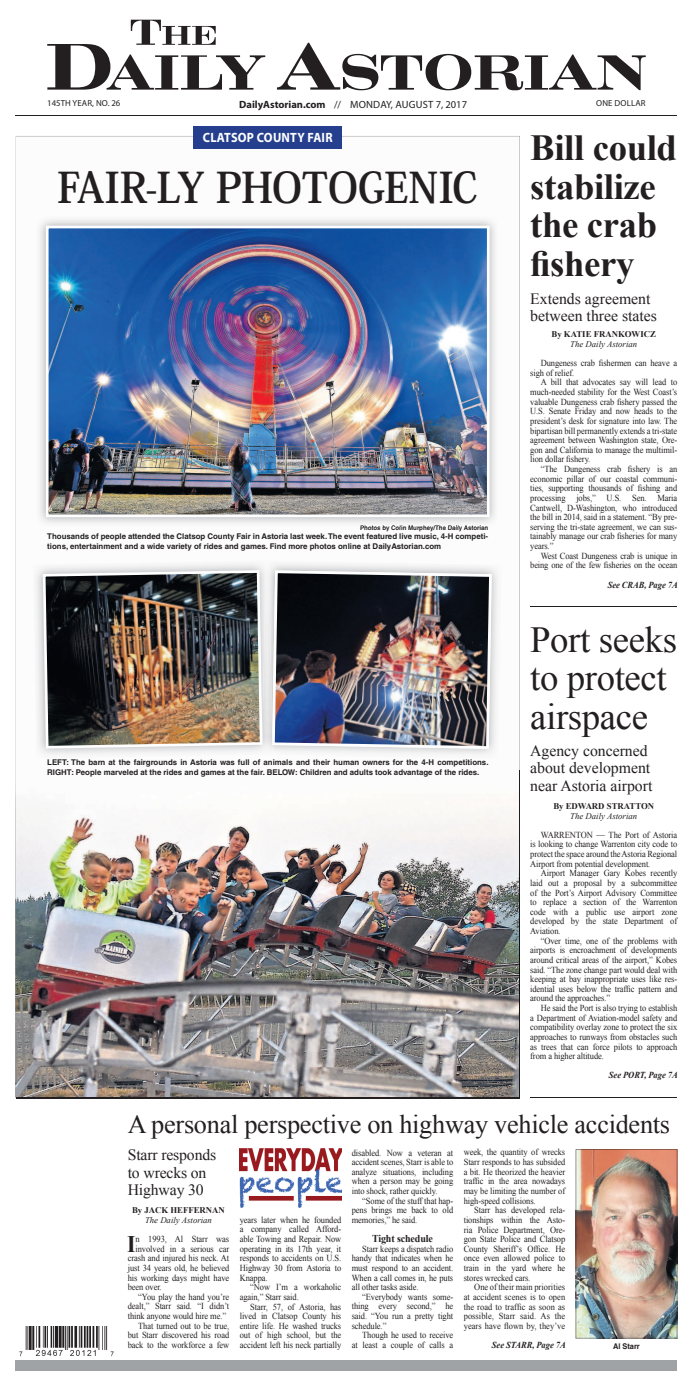
<style>
.page{position:relative;width:693px;height:1386px;background:#fff}
.page>*{position:absolute;margin:0;border:0;box-sizing:border-box;transform-origin:0 0}
.t1{font:700 42px "Koz Min Pro";letter-spacing:-.01em;color:#231f20}
.t2{font:700 36.75px/38.5px "Times New Roman";letter-spacing:-.01em;color:#231f20}
.t3{font:36.75px/38.5px "Times New Roman";letter-spacing:-.01em;color:#231f20}
.t4{font:26.25px "Times New Roman";letter-spacing:-.01em;color:#231f20}
.t5{font:700 23.71px "Times New Roman";color:#231f20;scale:.92 1}
.t6{font:15.75px/17.5px "Times New Roman";color:#231f20}
.t7{font:700 13.47px "Myriad Pro";letter-spacing:.02em;color:#fff;scale:.91 1}
.t8{font:10.5px "Myriad Pro";letter-spacing:.02em;color:#231f20}
.t9{font:700 10.5px "Times New Roman";letter-spacing:-.01em;color:#231f20;scale:.95 1}
.t10{font:9.19px/9.6px "Times New Roman";letter-spacing:-.01em;color:#231f20;text-align:justify;scale:.92 1}
.t11{font:italic 700 9.19px "Times New Roman";letter-spacing:-.005em;color:#231f20;scale:.92 1}
.t12{font:700 8.75px "Times New Roman";color:#231f20}
.t13{font:italic 8.75px "Times New Roman";color:#231f20}
.t14{font:8.75px "Myriad Pro";letter-spacing:.02em;color:#231f20}
.t15{font:700 7.88px/9.6px "Helvetica LT Std";color:#231f20}
.t16{font:700 7.88px "Helvetica LT Std";color:#231f20;scale:.95 1}
.t17{font:700 6.12px "Helvetica LT Std";color:#231f20}
.s1{font-weight:700}
</style>
<div class="page">
<svg style="left:47px;top:20px;width:218px;height:70px"></svg>
<svg style="left:277px;top:43px;width:369px;height:47px"></svg>
<hr style="left:16px;top:116px;width:661px;height:1px;background:#231f20">
<div style="left:16px;top:1360px;width:661px;height:10px;background:#9fa3a5"></div>
<img style="left:19px;top:1326px;width:95px;height:31px">
<img style="left:240px;top:1148px;width:101px;height:60px">
<img style="left:576px;top:1149px;width:101px;height:189px">
<hr style="left:530px;top:1097px;width:147px;height:1px;background:#231f20">
<img style="left:426px;top:525px;width:62px;height:2px">
<img style="left:361px;top:525px;width:65px;height:2px">
<img style="left:48px;top:226px;width:442px;height:291px">
<img style="left:45px;top:800px;width:475px;height:297px">
<img style="left:16px;top:809px;width:29px;height:288px">
<img style="left:272px;top:570px;width:220px;height:179px">
<hr style="left:16px;top:1097px;width:504px;height:2px;background:#231f20">
<div style="left:193px;top:126px;width:149px;height:22px;background:#253f8e"></div>
<img style="left:262px;top:561px;width:10px;height:194px">
<img style="left:43px;top:570px;width:219px;height:179px">
<hr style="left:530px;top:607px;width:147px;height:1px;background:#231f20">
<p class="t14" style="left:47px;top:100px;width:75px">145TH YEAR, NO. 26</p>
<p class="t8" style="left:239px;top:100px;width:229px"><span class="s1">DailyAstorian.com</span> // MONDAY, AUGUST 7, 2017</p>
<p class="t14" style="left:596px;top:100px;width:51px">ONE DOLLAR</p>
<h3 class="t7" style="left:203px;top:132px;width:144px">CLATSOP COUNTY FAIR</h3>
<h1 class="t1" style="left:57px;top:166px;width:423px">FAIR-LY PHOTOGENIC</h1>
<p class="t17" style="left:360px;top:525px;width:130px">Photos by Colin Murphey/The Daily Astorian</p>
<p class="t15" style="left:47px;top:533px;width:443px">Thousands of people attended the Clatsop County Fair in Astoria last week. The event featured live music, 4-H competi&shy;tions, entertainment and a wide variety of rides and games. Find more photos online at DailyAstorian.com</p>
<p class="t15" style="left:47px;top:758px;width:443px">LEFT: The barn at the fairgrounds in Astoria was full of animals and their human owners for the 4-H competitions .<br>RIGHT: People marveled at the rides and games at the fair. BELOW: Children and adults took advantage of the rides .</p>
<h2 class="t2" style="left:530px;top:132px;width:148px">Bill could stabilize the crab fishery</h2>
<h3 class="t6" style="left:530px;top:291px;width:128px">Extends agreement between three states</h3>
<p class="t12" style="left:552px;top:331px;width:106px">By KATIE FRANKOWICZ</p>
<p class="t13" style="left:570px;top:341px;width:68px">The Daily Astorian</p>
<p class="t10" style="left:530px;top:358px;width:161px;text-indent:10px">Dungeness crab fishermen can heave a sigh of relief.</p>
<p class="t10" style="left:530px;top:378px;width:161px;text-indent:10px">A bill that advocates say will lead to much-needed stability for the West Coast’s valuable Dungeness crab fishery passed the U.S. Senate Friday and now heads to the president’s desk for signature into law. The bi partisan bill permanently extends a tri-state agreement between Washington state, Ore&shy;gon and California to manage the multi mil&shy;lion dollar fishery.</p>
<p class="t10" style="left:530px;top:464px;width:161px;text-indent:10px">“The Dungeness crab fishery is an economic pillar of our coastal communi&shy;ties, supporting thousands of fishing and processing jobs,” U.S. Sen. Maria Cantwell, D-Washington , who introduced the bill in 2014, said in a statement. “By pre&shy;serving the t ri-s tate a greement, we can sus&shy;tainably manage our crab fisheries for many years.”</p>
<p class="t10" style="left:530px;top:552px;width:161px;text-align:right">West Coast Dungeness crab is unique in being one of the few fisheries on the ocean</p>
<p class="t11" style="left:608px;top:581px;width:78px">See CRAB, Page 7A</p>
<h2 class="t3" style="left:530px;top:623px;width:148px">Port seeks to protect airspace</h2>
<h3 class="t6" style="left:530px;top:743px;width:124px">Agency concerned about development near Astoria airport</h3>
<p class="t12" style="left:553px;top:803px;width:102px">By EDWARD STRATTON</p>
<p class="t13" style="left:570px;top:812px;width:68px">The Daily Astorian</p>
<p class="t10" style="left:530px;top:831px;width:161px;text-indent:10px">WARRENTON — The Port of Astoria is looking to change Warrenton city code to protect the space around the Astoria Regional Airport from potential development.</p>
<p class="t10" style="left:530px;top:869px;width:161px;text-indent:10px">Airport Manager Gary Kobes recently laid out a proposal by a subcommittee of the Port’s Airport Advisory Committee to replace a section of the Warrenton code with a public use airport zone developed by the state Department of Aviation.</p>
<p class="t10" style="left:530px;top:937px;width:161px;text-indent:10px">“Over time, one of the problems with airports is encroachment of developments around critical areas of the airport,” Kobes said. “The zone change part would deal with keeping at bay inappropriate uses like res&shy;idential uses below the traffic pattern and around the approaches.”</p>
<p class="t10" style="left:530px;top:1004px;width:161px;text-indent:10px">He said the Port is also trying to establish a D epartment of A viation-model safety and compatibility overlay zone to protect the six approaches to runways from obstacles such as trees that can force pilots to approach from a higher altitude.</p>
<p class="t11" style="left:609px;top:1072px;width:76px">See PORT, Page 7A</p>
<h3 class="t4" style="left:128px;top:1114px;width:544px">A personal perspective on highway vehicle accidents</h3>
<h3 class="t6" style="left:128px;top:1148px;width:90px">Starr responds to wrecks on<br>Highway 30</h3>
<p class="t12" style="left:132px;top:1207px;width:94px">By JACK HEFFERNAN</p>
<p class="t13" style="left:145px;top:1217px;width:68px">The Daily Astorian</p>
<h3 class="t5" style="left:127px;top:1236px;width:11px">I</h3>
<p class="t10" style="left:136px;top:1235px;width:103px">n 1993, Al Starr was</p>
<p class="t10" style="left:136px;top:1245px;width:103px">involved in a serious car</p>
<p class="t10" style="left:128px;top:1254px;width:112px">crash and injured his neck. At</p>
<p class="t10" style="left:128px;top:1264px;width:112px">just 34 years old, he believed</p>
<p class="t10" style="left:128px;top:1274px;width:112px">his working days might have</p>
<p class="t10" style="left:128px;top:1283px;width:38px">been over.</p>
<p class="t10" style="left:138px;top:1293px;width:100px">“You play the hand you’re</p>
<p class="t10" style="left:128px;top:1302px;width:112px">dealt,” Starr said. “I didn’t</p>
<p class="t10" style="left:128px;top:1312px;width:108px">think anyone would hire me.”</p>
<p class="t10" style="left:138px;top:1322px;width:100px">That turned out to be true,</p>
<p class="t10" style="left:128px;top:1331px;width:112px">but Starr discovered his road</p>
<p class="t10" style="left:128px;top:1341px;width:112px">back to the workforce a few</p>
<p class="t10" style="left:240px;top:1216px;width:112px">years later when he founded a company called Afford&shy;able Towing and Repair. Now operating in its 17th year, it responds to accidents on U.S.<br>Highway 30 from Astoria to Knappa.</p>
<p class="t10" style="left:240px;top:1283px;width:112px;text-indent:10px">“Now I’m a workaholic again,” Starr said.</p>
<p class="t10" style="left:240px;top:1302px;width:112px;text-indent:10px">Starr, 57, of Astoria, has lived in Clatsop County his entire life. He washed trucks out of high school, but the accident left his neck partially</p>
<p class="t10" style="left:352px;top:1149px;width:112px">disabled. Now a veteran at accident scenes, Starr is able to analyze situations, including when a person may be going into shock, rather quickly.</p>
<p class="t10" style="left:352px;top:1197px;width:112px;text-indent:10px">“Some of the stuff that hap&shy;pens brings me back to old memories,” he said.</p>
<p class="t9" style="left:372px;top:1235px;width:66px">Tight schedule</p>
<p class="t10" style="left:352px;top:1245px;width:112px;text-indent:10px">Starr keeps a dispatch radio handy that indicates when he must respond to an accident.<br>When a call comes in, he puts all other tasks aside.</p>
<p class="t10" style="left:352px;top:1293px;width:112px;text-indent:10px">“Everybody wants some&shy;thing every second,” he said. “You run a pretty tight schedule.”</p>
<p class="t10" style="left:352px;top:1331px;width:112px;text-align:right">Though he used to receive<br>at least a couple of calls a</p>
<p class="t10" style="left:464px;top:1148px;width:112px">week, the quantity of wrecks Starr responds to has subsided a bit. He theorized the heavier traffic in the area nowadays may be limiting the number of high-speed collisions.</p>
<p class="t10" style="left:464px;top:1206px;width:112px;text-indent:10px">Starr has developed rela&shy;tionships within the Asto&shy;ria Police Department, Ore&shy;gon State Police and Clatsop County Sheriff’s Office. He once even allowed police to train in the yard where he stores wrecked cars.</p>
<p class="t10" style="left:464px;top:1283px;width:112px;text-indent:10px">One of their main priorities at accident scenes is to open the road to traffic as soon as possible, Starr said. As the years have flown by, they’ve</p>
<p class="t11" style="left:492px;top:1342px;width:82px">See STARR, Page 7A</p>
<p class="t16" style="left:613px;top:1343px;width:29px">Al Starr</p>
</div>
